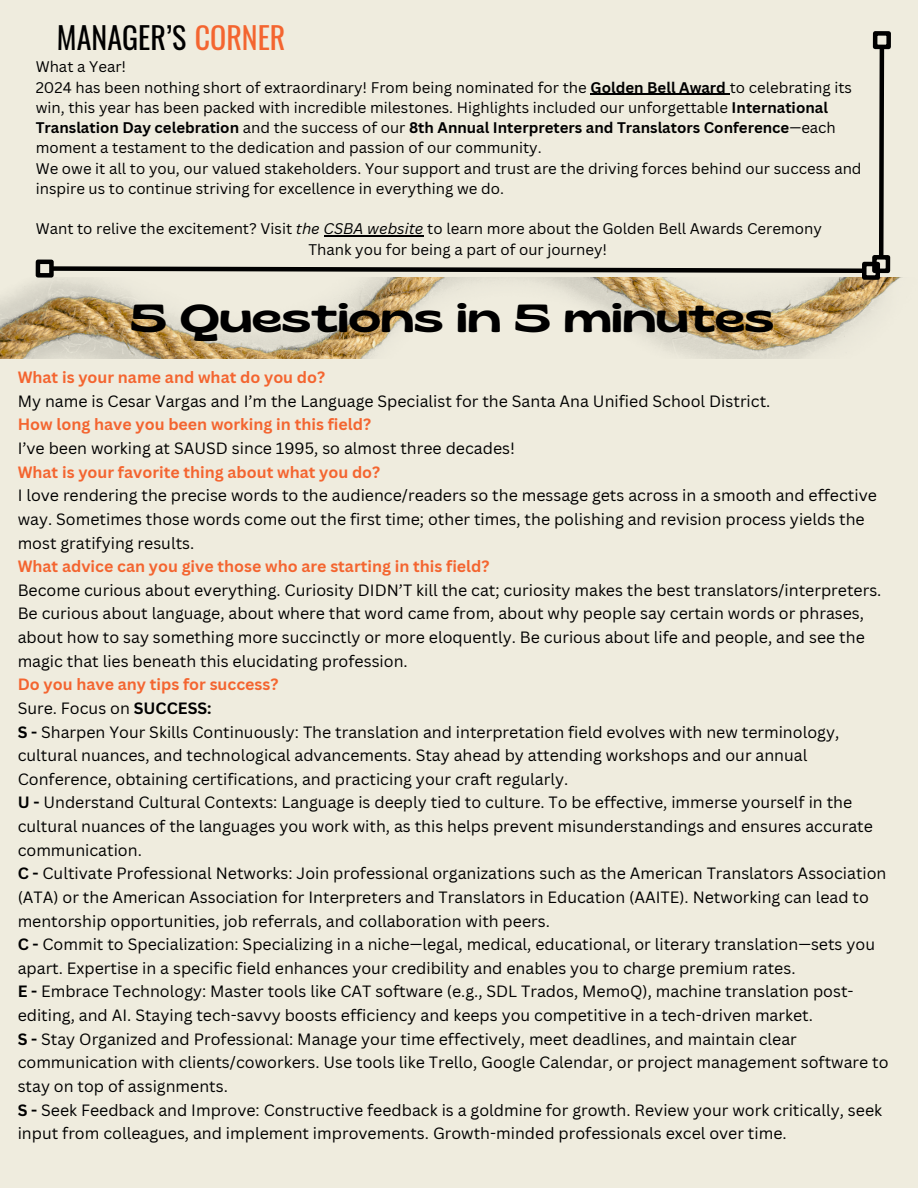
<style>
.page{position:relative;width:918px;height:1188px;background:#efecde}
.page>*{position:absolute;margin:0;border:0;box-sizing:border-box;transform-origin:0 0}
.t1{font:expanded 39px "Gliker";color:#000}
.t2{font:30px "Oswald";color:#000}
.t3{font:15.9px/23.7px "Canva Sans";color:#000}
.t4{font:700 15.9px "Canva Sans";color:#f46530}
.t5{font:15px/20.2px "Canva Sans";color:#000}
.s1{color:#f46530}
.s2{font-weight:700}
.s3{font-style:italic}
</style>
<div class="page">
<img style="left:0;top:278px;width:899px;height:81px">
<svg style="left:877px;top:49px;width:9px;height:206px"></svg>
<div style="left:872px;top:255px;width:18px;height:18px;border:5px solid #000"></div>
<div style="left:873px;top:31px;width:18px;height:18px;border:5px solid #000"></div>
<svg style="left:54px;top:266px;width:808px;height:7px"></svg>
<div style="left:36px;top:260px;width:18px;height:18px;border:5px solid #000"></div>
<div style="left:862px;top:262px;width:18px;height:18px;border:5px solid #000"></div>
<hr style="left:591px;top:94px;width:135px;height:1px;background:#000">
<hr style="left:324px;top:236px;width:100px;height:1px;background:#000">
<p class="t2" style="left:57px;top:14px;width:230px">MANAGER’S <span class="s1">CORNER</span></p>
<p class="t5" style="left:36px;top:57px;width:92px">What a Year!</p>
<p class="t5" style="left:36px;top:77px;width:818px">2024 has been nothing short of extraordinary! From being nominated for the <span class="s2">Golden Bell Award</span> to celebrating its win, this year has been packed with incredible milestones. Highlights included our unforgettable <span class="s2">International Translation Day celebration</span> and the success of our <span class="s2">8th Annual Interpreters and Translators Conference</span>—each moment a testament to the dedication and passion of our community.</p>
<p class="t5" style="left:36px;top:158px;width:827px">We owe it all to you, our valued stakeholders. Your support and trust are the driving forces behind our success and inspire us to continue striving for excellence in everything we do.</p>
<p class="t5" style="left:36px;top:219px;width:788px">Want to relive the excitement? Visit <span class="s3">the CSBA website</span> to learn more about the Golden Bell Awards Ceremony</p>
<p class="t5" style="left:308px;top:239px;width:300px">Thank you for being a part of our journey!</p>
<p class="t1" style="left:131px;top:294px;width:645px">5 Questions in 5 minutes</p>
<h2 class="t4" style="left:18px;top:366px;width:309px">What is your name and what do you do?</h2>
<h2 class="t3" style="left:18px;top:389px;width:754px">My name is Cesar Vargas and I’m the Language Specialist for the Santa Ana Unified School District.</h2>
<p class="t4" style="left:18px;top:413px;width:355px">How long have you been working in this field?</p>
<p class="t3" style="left:18px;top:436px;width:499px">I’ve been working at SAUSD since 1995, so almost three decades!</p>
<p class="t4" style="left:18px;top:461px;width:364px">What is your favorite thing about what you do?</p>
<p class="t3" style="left:18px;top:483px;width:861px">I love rendering the precise words to the audience/readers so the message gets across in a smooth and effective way. Sometimes those words come out the first time; other times, the polishing and revision process yields the most gratifying results.</p>
<p class="t4" style="left:18px;top:555px;width:473px">What advice can you give those who are starting in this field?</p>
<p class="t3" style="left:18px;top:578px;width:865px">Become curious about everything. Curiosity DIDN’T kill the cat; curiosity makes the best translators/interpreters.<br>Be curious about language, about where that word came from, about why people say certain words or phrases, about how to say something more succinctly or more eloquently. Be curious about life and people, and see the magic that lies beneath this elucidating profession.</p>
<p class="t4" style="left:18px;top:673px;width:262px">Do you have any tips for success?</p>
<p class="t3" style="left:18px;top:696px;width:195px">Sure. Focus on <span class="s2">SUCCESS:</span></p>
<h1 class="t3" style="left:18px;top:720px;width:823px"><span class="s2">S -</span> Sharpen Your Skills Continuously: The translation and interpretation field evolves with new terminology, cultural nuances, and technological advancements. Stay ahead by attending workshops and our annual<br>Conference, obtaining certifications, and practicing your craft regularly.</h1>
<p class="t3" style="left:18px;top:790px;width:857px"><span class="s2">U -</span> Understand Cultural Contexts: Language is deeply tied to culture. To be effective, immerse yourself in the cultural nuances of the languages you work with, as this helps prevent misunderstandings and ensures accurate communication.</p>
<p class="t3" style="left:18px;top:861px;width:870px"><span class="s2">C -</span> Cultivate Professional Networks: Join professional organizations such as the American Translators Association (ATA) or the American Association for Interpreters and Translators in Education (AAITE). Networking can lead to mentorship opportunities, job referrals, and collaboration with peers.</p>
<p class="t3" style="left:18px;top:932px;width:859px"><span class="s2">C -</span> Commit to Specialization: Specializing in a niche—legal, medical, educational, or literary translation—sets you apart. Expertise in a specific field enhances your credibility and enables you to charge premium rates.</p>
<p class="t3" style="left:18px;top:979px;width:837px"><span class="s2">E -</span> Embrace Technology: Master tools like CAT software (e.g., SDL Trados, MemoQ), machine translation post&shy;editing, and AI. Staying tech-savvy boosts efficiency and keeps you competitive in a tech-driven market.</p>
<p class="t3" style="left:18px;top:1027px;width:872px"><span class="s2">S -</span> Stay Organized and Professional: Manage your time effectively, meet deadlines, and maintain clear communication with clients/coworkers. Use tools like Trello, Google Calendar, or project management software to stay on top of assignments.</p>
<p class="t3" style="left:18px;top:1098px;width:866px"><span class="s2">S -</span> Seek Feedback and Improve: Constructive feedback is a goldmine for growth. Review your work critically, seek input from colleagues, and implement improvements. Growth-minded professionals excel over time.</p>
</div>
